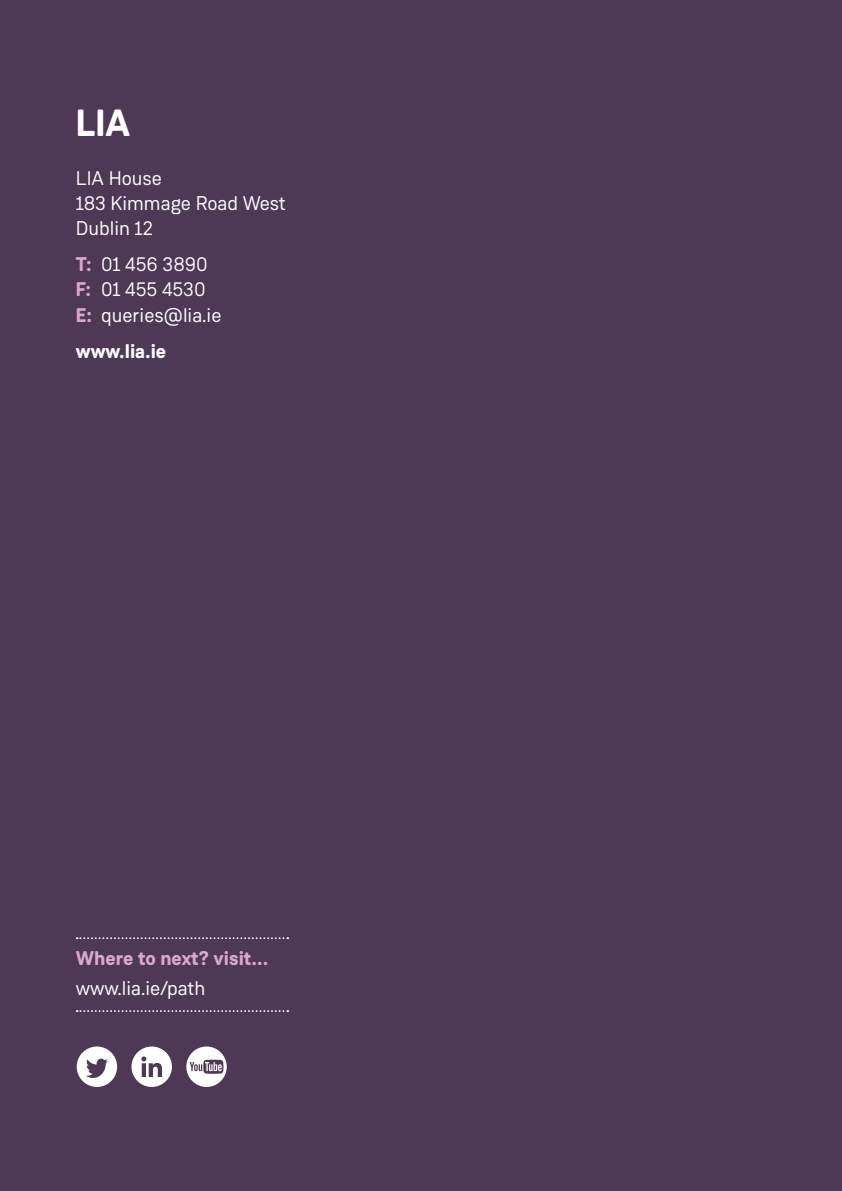
<style>
.page{position:relative;width:842px;height:1191px;background:#4d3856}
.page>*{position:absolute;margin:0;border:0;box-sizing:border-box;transform-origin:0 0}
.t1{font:700 37.8px "Weissenhof Grotesk";color:#fff}
.t2{font:19.8px/25.2px "Weissenhof Grotesk";color:#fff}
.t3{font:700 19.8px "Weissenhof Grotesk";color:#daa7cd}
.t4{font:700 19.8px "Weissenhof Grotesk";color:#fff}
.s1{font-weight:700;color:#daa7cd}
</style>
<div class="page">
<svg style="left:77px;top:937px;width:211px;height:2px"></svg>
<svg style="left:77px;top:1010px;width:211px;height:2px"></svg>
<svg style="left:186px;top:1046px;width:41px;height:41px"></svg>
<svg style="left:77px;top:1046px;width:40px;height:41px"></svg>
<svg style="left:131px;top:1046px;width:41px;height:41px"></svg>
<h1 class="t1" style="left:76px;top:99px;width:56px">LIA</h1>
<p class="t2" style="left:76px;top:165px;width:212px">LIA House<br>183 Kimmage Road West<br>Dublin 12</p>
<p class="t2" style="left:76px;top:252px;width:147px"><span class="s1">T:</span> 01 456 3890<br><span class="s1">F:</span> 01 455 4530<br><span class="s1">E:</span> queries@lia.ie</p>
<p class="t4" style="left:76px;top:338px;width:92px">www.lia.ie</p>
<p class="t3" style="left:76px;top:945px;width:194px">Where to next? visit...</p>
<p class="t2" style="left:76px;top:975px;width:131px">www.lia.ie/path</p>
</div>
